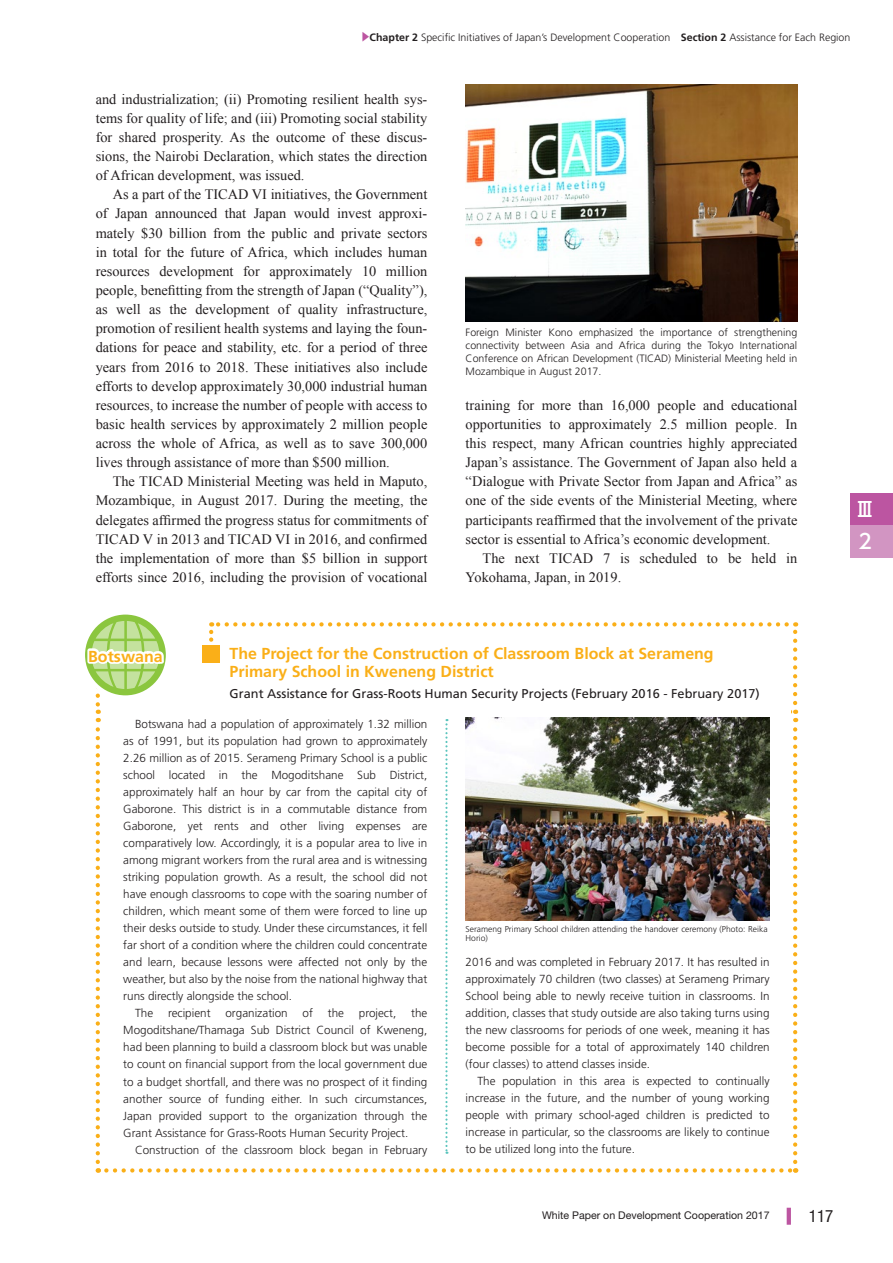
<style>
.page{position:relative;width:893px;height:1263px;background:#fff}
.page>*{position:absolute;margin:0;border:0;box-sizing:border-box;transform-origin:0 0}
.t1{font:500 20.25px/32px "UD Shin Go Pr 6 N";color:#fff}
.t2{font:condensed 16.95px "Helvetica Neue LT Std";color:#231f20}
.t3{font:700 15.9px/18px "Frutiger LT Std";color:#faaf18}
.t4{font:14.4px/19.2px "Times New Roman";color:#231f20;text-align:justify}
.t5{font:12.75px "Frutiger LT Std";color:#231f20}
.t6{font:300 11.7px/17px "Frutiger LT Std";color:#231f20;text-align:justify}
.t7{font:300 10.65px/12.8px "Frutiger LT Std";color:#231f20;text-align:justify}
.t8{font:10.65px "Helvetica Neue LT Std";color:#231f20}
.t9{font:300 10.65px "UD Shin Go Pr 6 N";color:#bc55a1}
.t10{font:300 8.55px/9.6px "Frutiger LT Std";color:#231f20}
.s1{font-weight:700}
</style>
<div class="page">
<svg style="left:96px;top:1162px;width:4px;height:8px"></svg>
<svg style="left:106px;top:1168px;width:690px;height:4px"></svg>
<svg style="left:83px;top:612px;width:85px;height:85px"></svg>
<div style="left:81px;top:610px;width:89px;height:90px;border:4px solid #fff;border-radius:50%"></div>
<svg style="left:85px;top:621px;width:712px;height:541px"></svg>
<img style="left:466px;top:85px;width:331px;height:236px">
<hr style="left:787px;top:1208px;width:4px;height:17px;background:#bc55a1">
<div style="left:850px;top:493px;width:43px;height:32px;background:#bc55a1"></div>
<div style="left:850px;top:525px;width:43px;height:32px;background:#d295c2"></div>
<p class="t9" style="left:357px;top:42px;width:12px;rotate:-90deg">▼</p>
<p class="t7" style="left:370px;top:31px;width:482px"><span class="s1">Chapter 2</span> Specific Initiatives of Japan’s Development Cooperation <span class="s1">Section 2</span> Assistance for Each Region</p>
<p class="t4" style="left:96px;top:89px;width:333px">and industrialization; (ii) Promoting resilient health sys&shy;tems for quality of life; and (iii) Promoting social stability for shared prosperity. As the outcome of these discus&shy;sions, the Nairobi Declaration, which states the direction of African development, was issued.</p>
<p class="t4" style="left:96px;top:185px;width:333px;text-indent:17px">As a part of the TICAD VI initiatives, the Government of Japan announced that Japan would invest approxi&shy;mately $30 billion from the public and private sectors in total for the future of Africa, which includes human resources development for approximately 10 million people, benefitting from the strength of Japan (“Quality”), as well as the development of quality infrastructure, promotion of resilient health systems and laying the foun&shy;dations for peace and stability, etc. for a period of three years from 2016 to 2018. These initiatives also include efforts to develop approximately 30,000 industrial human resources, to increase the number of people with access to basic health services by approximately 2 million people across the whole of Africa, as well as to save 300,000 lives through assistance of more than $500 million.</p>
<p class="t4" style="left:96px;top:472px;width:333px;text-indent:17px">The TICAD Ministerial Meeting was held in Maputo, Mozambique, in August 2017. During the meeting, the delegates affirmed the progress status for commitments of TICAD V in 2013 and TICAD VI in 2016, and confirmed the implementation of more than $5 billion in support efforts since 2016, including the provision of vocational</p>
<p class="t7" style="left:466px;top:326px;width:333px">Foreign Minister Kono emphasized the importance of strengthening connectivity between Asia and Africa during the Tokyo International Conference on African Development (TICAD) Ministerial Meeting held in Mozambique in August 2017.</p>
<p class="t4" style="left:466px;top:395px;width:333px">training for more than 16,000 people and educational opportunities to approximately 2.5 million people. In this respect, many African countries highly appreciated Japan’s assistance. The Government of Japan also held a “Dialogue with Private Sector from Japan and Africa” as one of the side events of the Ministerial Meeting, where participants reaffirmed that the involvement of the private sector is essential to Africa’s economic development.</p>
<p class="t4" style="left:466px;top:548px;width:333px;text-indent:17px">The next TICAD 7 is scheduled to be held in<br>Yokohama, Japan, in 2019.</p>
<h1 class="t1" style="left:855px;top:493px;width:18px">Ⅲ<br>2</h1>
<h3 class="t3" style="left:88px;top:647px;width:76px">Botswana</h3>
<h3 class="t3" style="left:230px;top:644px;width:486px">The Project for the Construction of Classroom Block at Serameng<br>Primary School in Kweneng District</h3>
<p class="t5" style="left:230px;top:686px;width:532px">Grant Assistance for Grass-Roots Human Security Projects (February 2016 - February 2017)</p>
<p class="t6" style="left:135px;top:716px;width:294px">Botswana had a population of approximately 1.32 million</p>
<p class="t6" style="left:123px;top:733px;width:306px">as of 1991, but its population had grown to approximately</p>
<p class="t6" style="left:123px;top:750px;width:306px">2.26 million as of 2015. Serameng Primary School is a public</p>
<p class="t6" style="left:123px;top:767px;width:306px">school located in the Mogoditshane Sub District,</p>
<p class="t6" style="left:123px;top:784px;width:306px">approximately half an hour by car from the capital city of</p>
<p class="t6" style="left:123px;top:801px;width:305px">Gaborone. This district is in a commutable distance from</p>
<p class="t6" style="left:123px;top:818px;width:306px">Gaborone, yet rents and other living expenses are</p>
<p class="t6" style="left:123px;top:835px;width:306px">comparatively low. Accordingly, it is a popular area to live in</p>
<p class="t6" style="left:123px;top:852px;width:306px">among migrant workers from the rural area and is witnessing</p>
<p class="t6" style="left:123px;top:869px;width:305px">striking population growth. As a result, the school did not</p>
<p class="t6" style="left:123px;top:886px;width:306px">have enough classrooms to cope with the soaring number of</p>
<p class="t6" style="left:123px;top:903px;width:306px">children, which meant some of them were forced to line up</p>
<p class="t6" style="left:123px;top:920px;width:306px">their desks outside to study. Under these circumstances, it fell</p>
<p class="t6" style="left:123px;top:937px;width:306px">far short of a condition where the children could concentrate</p>
<p class="t6" style="left:123px;top:954px;width:305px">and learn, because lessons were affected not only by the</p>
<p class="t6" style="left:123px;top:971px;width:306px">weather, but also by the noise from the national highway that</p>
<p class="t6" style="left:123px;top:988px;width:170px">runs directly alongside the school.</p>
<p class="t6" style="left:135px;top:1005px;width:20px">The</p>
<p class="t6" style="left:168px;top:1005px;width:44px">recipient</p>
<p class="t6" style="left:225px;top:1005px;width:64px">organization</p>
<p class="t6" style="left:303px;top:1005px;width:12px">of</p>
<p class="t6" style="left:328px;top:1005px;width:18px">the</p>
<p class="t6" style="left:359px;top:1005px;width:39px">project,</p>
<p class="t6" style="left:123px;top:1005px;width:306px;text-indent:288px">the Mogoditshane/Thamaga Sub District Council of Kweneng, had been planning to build a classroom block but was unable to count on financial support from the local government due to a budget shortfall, and there was no prospect of it finding another source of funding either. In such circumstances, Japan provided support to the organization through the Grant Assistance for Grass-Roots Human Security Project.</p>
<p class="t6" style="left:135px;top:1141px;width:294px">Construction of the classroom block began in February</p>
<p class="t10" style="left:466px;top:924px;width:303px">Serameng Primary School children attending the handover ceremony (Photo: Reika<br>Horio)</p>
<p class="t6" style="left:466px;top:954px;width:306px">2016 and was completed in February 2017. It has resulted in approximately 70 children (two classes) at Serameng Primary School being able to newly receive tuition in classrooms. In addition, classes that study outside are also taking turns using the new classrooms for periods of one week, meaning it has become possible for a total of approximately 140 children (four classes) to attend classes inside.</p>
<p class="t6" style="left:466px;top:1073px;width:306px;text-indent:12px">The population in this area is expected to continually increase in the future, and the number of young working people with primary school-aged children is predicted to increase in particular, so the classrooms are likely to continue to be utilized long into the future.</p>
<p class="t8" style="left:542px;top:1209px;width:229px">White Paper on Development Cooperation 2017</p>
<h2 class="t2" style="left:809px;top:1206px;width:26px">117</h2>
</div>
